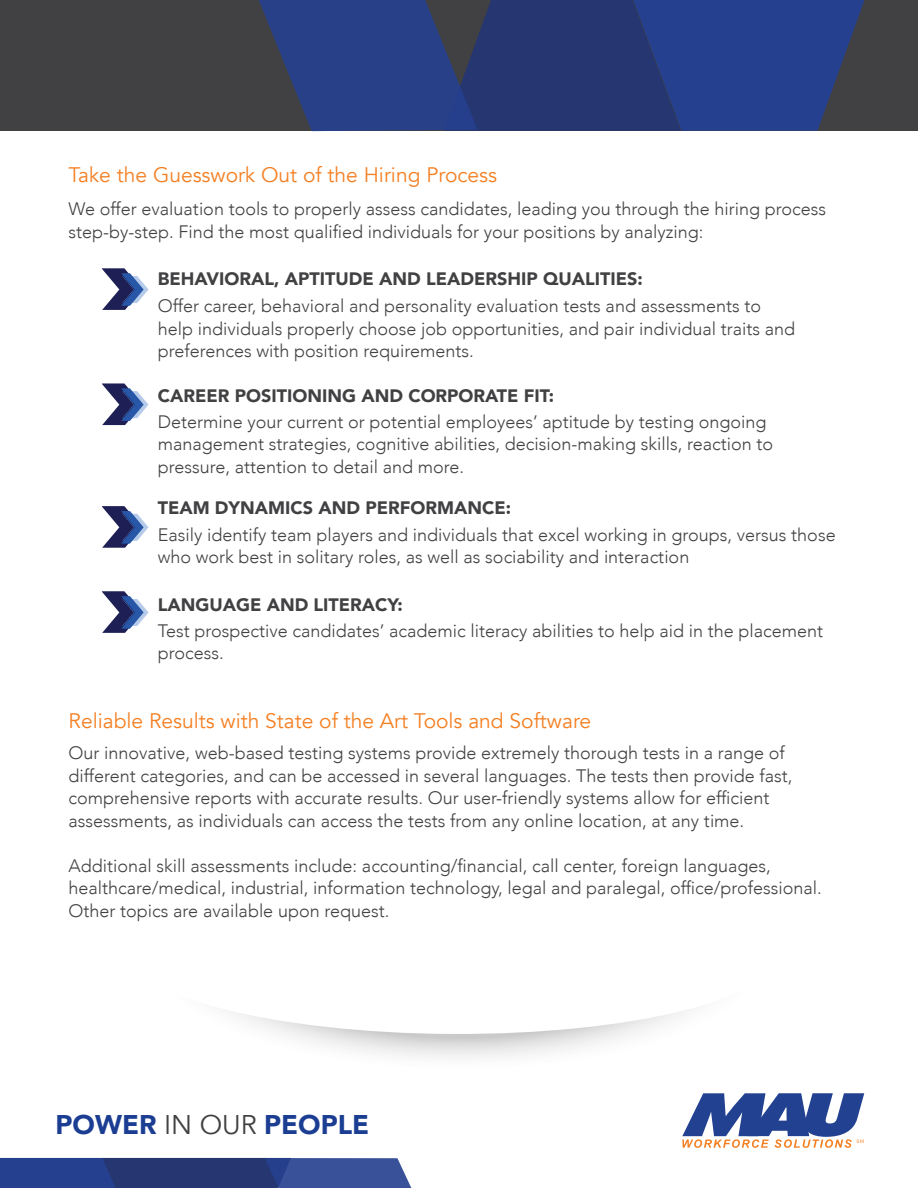
<style>
.page{position:relative;width:918px;height:1188px;background:#fff}
.page>*{position:absolute;margin:0;border:0;box-sizing:border-box;transform-origin:0 0}
.t1{font:900 27px "Avenir";color:#1b3e93}
.t2{font:21px "Avenir";color:#f48024}
.t3{font:300 18px/22.5px "Avenir";color:#414042}
.t4{font:900 18px "Avenir";color:#414042}
.s1{font-weight:400;color:#414042}
</style>
<div class="page">
<div style="left:0;top:1px;width:918px;height:130px;background:#414042"></div>
<svg style="left:223px;top:0;width:641px;height:131px"></svg>
<svg style="left:0;top:1158px;width:412px;height:30px;background:#2f4487"></svg>
<svg style="left:682px;top:1093px;width:182px;height:55px"></svg>
<svg style="left:102px;top:268px;width:47px;height:42px"></svg>
<svg style="left:102px;top:383px;width:47px;height:42px"></svg>
<svg style="left:102px;top:506px;width:47px;height:42px"></svg>
<svg style="left:102px;top:591px;width:47px;height:42px"></svg>
<svg style="left:289px;top:1035px;width:340px;height:23px"></svg>
<svg style="left:230px;top:1010px;width:459px;height:25px"></svg>
<p class="t2" style="left:69px;top:163px;width:430px">Take the Guesswork Out of the Hiring Process</p>
<p class="t3" style="left:69px;top:198px;width:759px">We offer evaluation tools to properly assess candidates, leading you through the hiring process step-by-step. Find the most qualified individuals for your positions by analyzing:</p>
<p class="t4" style="left:158px;top:263px;width:487px">BEHAVIORAL, APTITUDE AND LEADERSHIP QUALITIES:</p>
<p class="t3" style="left:158px;top:295px;width:639px">Offer career, behavioral and personality evaluation tests and assessments to help individuals properly choose job opportunities, and pair individual traits and preferences with position requirements.</p>
<p class="t4" style="left:158px;top:380px;width:398px">CAREER POSITIONING AND CORPORATE FIT:</p>
<p class="t3" style="left:158px;top:410px;width:617px">Determine your current or potential employees’ aptitude by testing ongoing management strategies, cognitive abilities, decision-making skills, reaction to pressure, attention to detail and more.</p>
<p class="t4" style="left:158px;top:492px;width:355px">TEAM DYNAMICS AND PERFORMANCE:</p>
<p class="t3" style="left:158px;top:524px;width:679px">Easily identify team players and individuals that excel working in groups, versus those who work best in solitary roles, as well as sociability and interaction</p>
<p class="t4" style="left:158px;top:589px;width:247px">LANGUAGE AND LITERACY:</p>
<p class="t3" style="left:158px;top:619px;width:667px">Test prospective candidates’ academic literacy abilities to help aid in the placement process.</p>
<p class="t2" style="left:69px;top:708px;width:524px">Reliable Results with State of the Art Tools and Software</p>
<p class="t3" style="left:69px;top:742px;width:726px">Our innovative, web-based testing systems provide extremely thorough tests in a range of different categories, and can be accessed in several languages. The tests then provide fast, comprehensive reports with accurate results. Our user-friendly systems allow for efficient assessments, as individuals can access the tests from any online location, at any time.</p>
<p class="t3" style="left:69px;top:854px;width:755px">Additional skill assessments include: accounting/financial, call center, foreign languages, healthcare/medical, industrial, information technology, legal and paralegal, office/professional.<br>Other topics are available upon request.</p>
<h1 class="t1" style="left:56px;top:1102px;width:315px">POWER <span class="s1">IN OUR</span> PEOPLE</h1>
</div>
